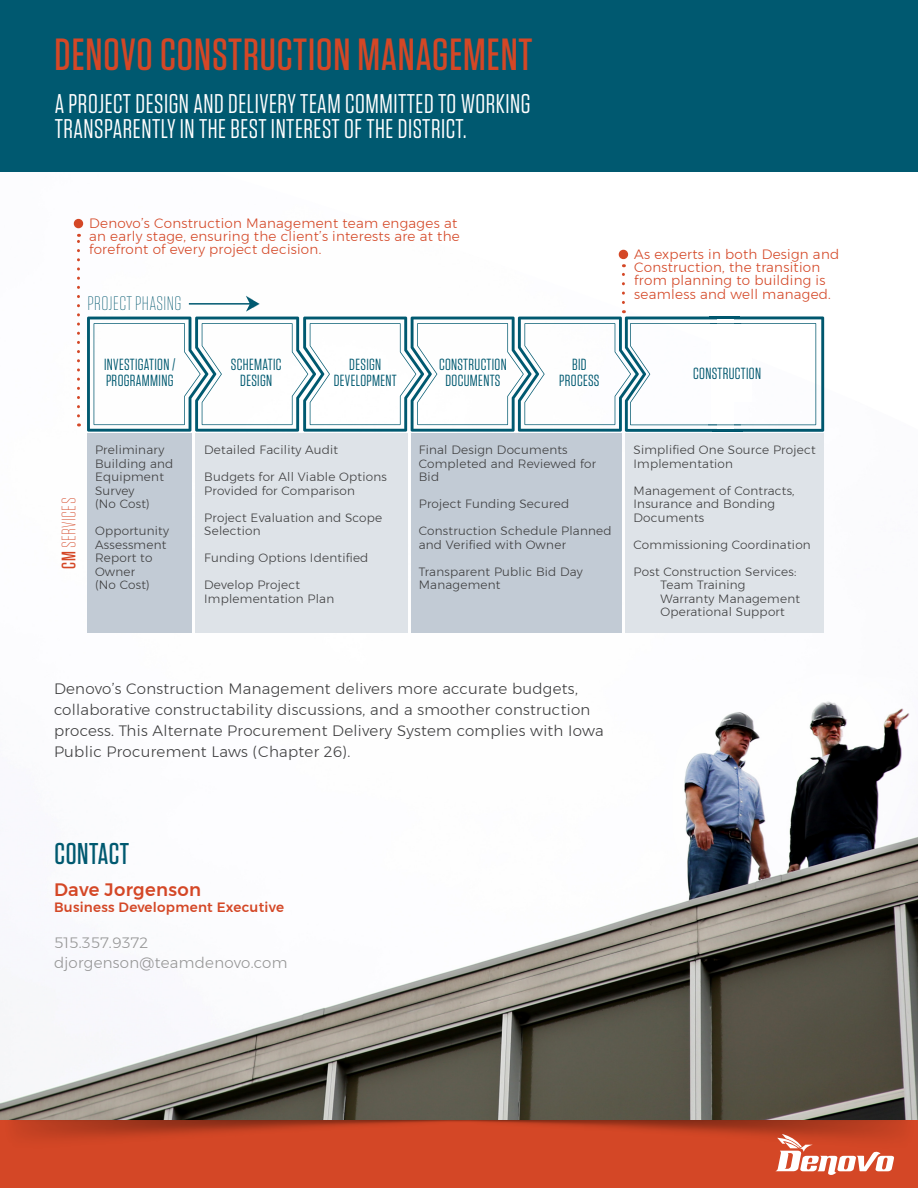
<style>
.page{position:relative;width:918px;height:1188px;background:#fff}
.page>*{position:absolute;margin:0;border:0;box-sizing:border-box;transform-origin:0 0}
.t1{font:500 45px "Tungsten";letter-spacing:.02em;color:#d44726}
.t2{font:500 30px "Tungsten";letter-spacing:.02em;color:#005970}
.t3{font:27px "Tungsten";letter-spacing:.02em;color:#fff}
.t4{font:200 19.5px "Tungsten";letter-spacing:.02em;color:#00576e}
.t5{font:200 19.5px "Tungsten";letter-spacing:.02em;color:#d44726}
.t6{font:500 18px "Montserrat";letter-spacing:.02em;color:#d44726}
.t7{font:16.2px "Tungsten";letter-spacing:.02em;color:#005970}
.t8{font:16.2px "Tungsten";letter-spacing:.02em;color:#00576e}
.t9{font:300 15px/21px "Montserrat";letter-spacing:.02em;color:#3e3e3f}
.t10{font:300 15px "Montserrat";letter-spacing:.02em;color:#969696}
.t11{font:300 13.5px/13.2px "Montserrat";letter-spacing:.02em;color:#d44726}
.t12{font:500 13.5px "Montserrat";letter-spacing:.02em;color:#d44726}
.t13{font:300 12px/13.5px "Montserrat";letter-spacing:.02em;color:#3e3e3f}
.s1{font-weight:500}
</style>
<div class="page">
<img style="left:0;top:171px;width:918px;height:950px">
<div style="left:0;top:1121px;width:918px;height:67px;background:#d44726"></div>
<svg style="left:775px;top:1134px;width:119px;height:41px"></svg>
<div style="left:87px;top:433px;width:105px;height:200px;background:#c2cbd5"></div>
<div style="left:411px;top:433px;width:210px;height:200px;background:#c2cbd5"></div>
<div style="left:195px;top:433px;width:212px;height:200px;background:#dee3e8"></div>
<div style="left:626px;top:433px;width:198px;height:200px;background:#dee3e8"></div>
<svg style="left:77px;top:234px;width:3px;height:182px"></svg>
<div style="left:75px;top:220px;width:7px;height:8px;background:#d44726;border-radius:50%"></div>
<div style="left:74px;top:219px;width:9px;height:9px;border:2px solid #d44726;border-radius:50%"></div>
<div style="left:619px;top:250px;width:8px;height:8px;background:#d44726;border-radius:50%"></div>
<div style="left:619px;top:250px;width:9px;height:9px;border:2px solid #d44726;border-radius:50%"></div>
<svg style="left:87px;top:264px;width:737px;height:168px"></svg>
<hr style="left:189px;top:303px;width:66px;height:2px;background:#005970">
<div style="left:0;top:0;width:918px;height:171px;background:#005970"></div>
<p class="t1" style="left:55px;top:31px;width:479px">DENOVO CONSTRUCTION MANAGEMENT</p>
<p class="t3" style="left:55px;top:90px;width:477px">A PROJECT DESIGN AND DELIVERY TEAM COMMITTED TO WORKING</p>
<p class="t3" style="left:55px;top:115px;width:413px">TRANSPARENTLY IN THE BEST INTEREST OF THE DISTRICT.</p>
<p class="t11" style="left:89px;top:216px;width:372px">Denovo’s Construction Management team engages at an early stage, ensuring the client’s interests are at the forefront of every project decision.</p>
<p class="t4" style="left:87px;top:294px;width:95px">PROJECT PHASING</p>
<p class="t7" style="left:104px;top:356px;width:73px">INVESTIGATION /</p>
<p class="t7" style="left:106px;top:372px;width:69px">PROGRAMMING</p>
<p class="t7" style="left:231px;top:356px;width:52px">SCHEMATIC</p>
<p class="t7" style="left:240px;top:372px;width:34px">DESIGN</p>
<p class="t7" style="left:349px;top:356px;width:34px">DESIGN</p>
<p class="t7" style="left:334px;top:372px;width:64px">DEVELOPMENT</p>
<p class="t7" style="left:439px;top:356px;width:69px">CONSTRUCTION</p>
<p class="t7" style="left:446px;top:372px;width:56px">DOCUMENTS</p>
<p class="t7" style="left:572px;top:356px;width:16px">BID</p>
<p class="t7" style="left:559px;top:372px;width:42px">PROCESS</p>
<p class="t11" style="left:634px;top:248px;width:206px">As experts in both Design and<br>Construction, the transition from planning to building is seamless and well managed.</p>
<p class="t8" style="left:693px;top:365px;width:69px">CONSTRUCTION</p>
<p class="t5" style="left:59px;top:569px;width:72px;rotate:-90deg"><span class="s1">CM</span> SERVICES</p>
<p class="t13" style="left:95px;top:443px;width:80px">Preliminary<br>Building and<br>Equipment<br>Survey</p>
<p class="t13" style="left:95px;top:497px;width:56px">(No Cost)</p>
<p class="t13" style="left:95px;top:524px;width:76px">Opportunity<br>Assessment<br>Report to<br>Owner</p>
<p class="t13" style="left:95px;top:578px;width:56px">(No Cost)</p>
<p class="t13" style="left:204px;top:443px;width:135px">Detailed Facility Audit</p>
<p class="t13" style="left:204px;top:470px;width:184px">Budgets for All Viable Options<br>Provided for Comparison</p>
<p class="t13" style="left:204px;top:511px;width:180px">Project Evaluation and Scope<br>Selection</p>
<p class="t13" style="left:204px;top:551px;width:166px">Funding Options Identified</p>
<p class="t13" style="left:204px;top:578px;width:132px">Develop Project<br>Implementation Plan</p>
<p class="t13" style="left:419px;top:443px;width:179px">Final Design Documents<br>Completed and Reviewed for<br>Bid</p>
<p class="t13" style="left:419px;top:497px;width:152px">Project Funding Secured</p>
<p class="t13" style="left:419px;top:524px;width:194px">Construction Schedule Planned and Verified with Owner</p>
<p class="t13" style="left:419px;top:565px;width:165px">Transparent Public Bid Day<br>Management</p>
<p class="t13" style="left:634px;top:443px;width:184px">Simplified One Source Project<br>Implementation</p>
<p class="t13" style="left:634px;top:484px;width:163px">Management of Contracts,<br>Insurance and Bonding<br>Documents</p>
<p class="t13" style="left:634px;top:538px;width:179px">Commissioning Coordination</p>
<p class="t13" style="left:634px;top:565px;width:164px">Post Construction Services:</p>
<p class="t13" style="left:661px;top:578px;width:86px">Team Training</p>
<p class="t13" style="left:661px;top:592px;width:141px">Warranty Management</p>
<p class="t13" style="left:661px;top:605px;width:126px">Operational Support</p>
<p class="t9" style="left:54px;top:678px;width:551px">Denovo’s Construction Management delivers more accurate budgets, collaborative constructability discussions, and a smoother construction process. This Alternate Procurement Delivery System complies with Iowa Public Procurement Laws (Chapter 26).</p>
<p class="t2" style="left:55px;top:838px;width:76px">CONTACT</p>
<p class="t6" style="left:54px;top:875px;width:149px">Dave Jorgenson</p>
<p class="t12" style="left:54px;top:897px;width:232px">Business Development Executive</p>
<p class="t10" style="left:54px;top:932px;width:96px">515.357.9372</p>
<p class="t10" style="left:54px;top:951px;width:235px">djorgenson@teamdenovo.com</p>
</div>
